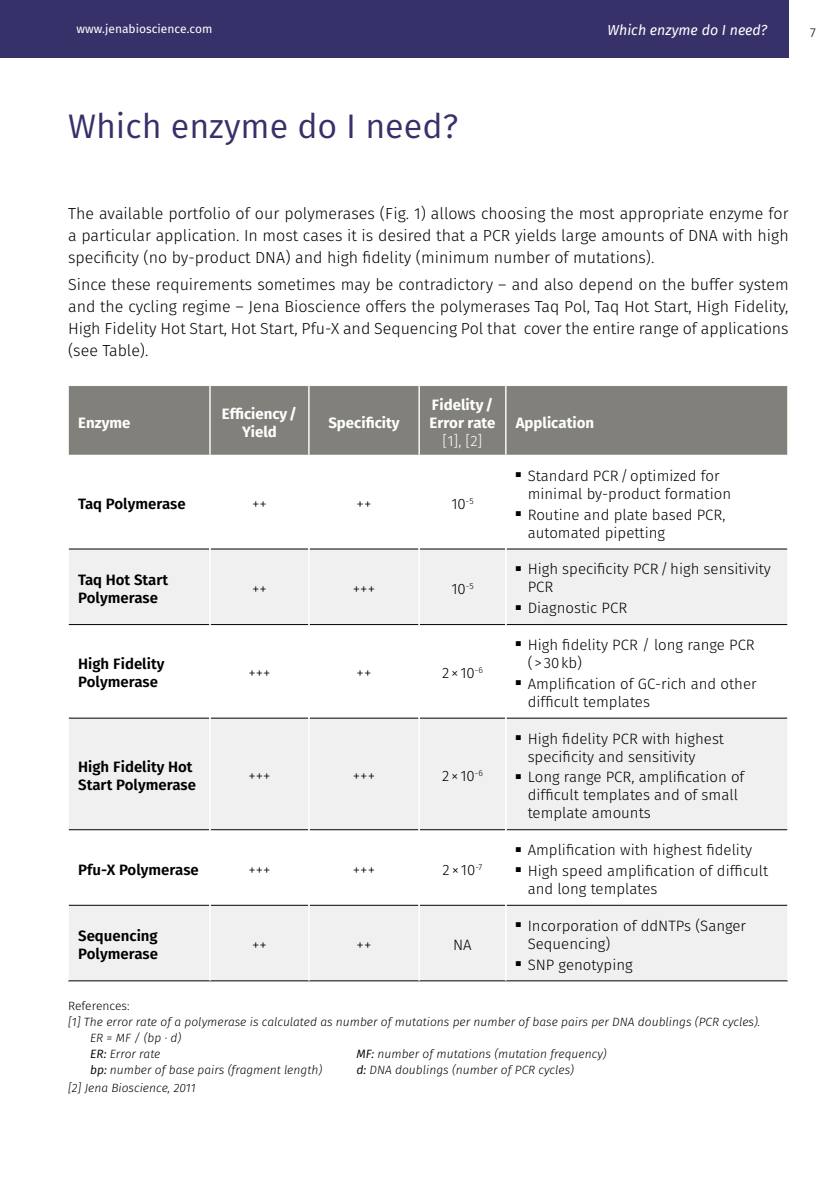
<style>
.page{position:relative;width:840px;height:1191px;background:#fff}
.page>*{position:absolute;margin:0;border:0;box-sizing:border-box;transform-origin:0 0}
.t1{font:34px "Fira Sans";color:#363168}
.t2{font:300 16px/22px "Fira Sans";color:#000;text-align:justify}
.t3{font:300 15px/18px "Fira Sans";color:#000}
.t4{font:600 15px/18px "Fira Sans";color:#000}
.t5{font:700 15px/18px "Fira Sans";color:#fff;text-align:center}
.t6{font:300 15px "Fira Sans";color:#fff}
.t7{font:italic 14.2px "Fira Sans";color:#fff}
.t8{font:13px "Fira Sans";color:#454034}
.t9{font:italic 300 12px/16px "Fira Sans";color:#000}
.t10{font:12px "Fira Sans";color:#fff}
.t11{font:300 12px "Fira Sans";color:#000}
.s1{font-weight:400}
</style>
<div class="page">
<div style="left:0;top:0;width:788px;height:57px;background:#363168"></div>
<div style="left:69px;top:386px;width:718px;height:69px;background:#81807a"></div>
<div style="left:69px;top:549px;width:718px;height:431px;background:#f0f0f0"></div>
<svg style="left:69px;top:625px;width:718px;height:280px"></svg>
<hr style="left:209px;top:386px;width:1px;height:69px;background:#fff">
<hr style="left:308px;top:386px;width:1px;height:69px;background:#fff">
<hr style="left:418px;top:386px;width:1px;height:69px;background:#fff">
<hr style="left:505px;top:386px;width:1px;height:69px;background:#fff">
<hr style="left:68px;top:548px;width:141px;height:1px;background:#000">
<hr style="left:210px;top:548px;width:98px;height:1px;background:#000">
<hr style="left:309px;top:548px;width:109px;height:1px;background:#000">
<hr style="left:419px;top:548px;width:86px;height:1px;background:#000">
<hr style="left:506px;top:548px;width:281px;height:1px;background:#000">
<hr style="left:68px;top:624px;width:141px;height:1px;background:#000">
<hr style="left:210px;top:624px;width:98px;height:1px;background:#000">
<hr style="left:309px;top:624px;width:109px;height:1px;background:#000">
<hr style="left:419px;top:624px;width:86px;height:1px;background:#000">
<hr style="left:506px;top:624px;width:281px;height:1px;background:#000">
<hr style="left:68px;top:718px;width:141px;height:1px;background:#000">
<hr style="left:210px;top:718px;width:98px;height:1px;background:#000">
<hr style="left:309px;top:718px;width:109px;height:1px;background:#000">
<hr style="left:419px;top:718px;width:86px;height:1px;background:#000">
<hr style="left:506px;top:718px;width:281px;height:1px;background:#000">
<hr style="left:68px;top:829px;width:141px;height:1px;background:#000">
<hr style="left:210px;top:829px;width:98px;height:1px;background:#000">
<hr style="left:309px;top:829px;width:109px;height:1px;background:#000">
<hr style="left:419px;top:829px;width:86px;height:1px;background:#000">
<hr style="left:506px;top:829px;width:281px;height:1px;background:#000">
<hr style="left:68px;top:905px;width:141px;height:1px;background:#000">
<hr style="left:210px;top:905px;width:98px;height:1px;background:#000">
<hr style="left:309px;top:905px;width:109px;height:1px;background:#000">
<hr style="left:419px;top:905px;width:86px;height:1px;background:#000">
<hr style="left:506px;top:905px;width:281px;height:1px;background:#000">
<hr style="left:68px;top:980px;width:142px;height:1px;background:#000">
<hr style="left:210px;top:980px;width:99px;height:1px;background:#000">
<hr style="left:309px;top:980px;width:110px;height:1px;background:#000">
<hr style="left:419px;top:980px;width:86px;height:1px;background:#000">
<hr style="left:505px;top:980px;width:282px;height:1px;background:#000">
<hr style="left:209px;top:549px;width:1px;height:75px;background:#fff">
<hr style="left:308px;top:549px;width:1px;height:75px;background:#fff">
<hr style="left:418px;top:549px;width:1px;height:75px;background:#fff">
<hr style="left:505px;top:549px;width:1px;height:75px;background:#fff">
<hr style="left:209px;top:624px;width:1px;height:94px;background:#fff">
<hr style="left:308px;top:624px;width:1px;height:94px;background:#fff">
<hr style="left:418px;top:624px;width:1px;height:94px;background:#fff">
<hr style="left:505px;top:624px;width:1px;height:94px;background:#fff">
<hr style="left:209px;top:718px;width:1px;height:111px;background:#fff">
<hr style="left:308px;top:718px;width:1px;height:111px;background:#fff">
<hr style="left:418px;top:718px;width:1px;height:111px;background:#fff">
<hr style="left:505px;top:718px;width:1px;height:111px;background:#fff">
<hr style="left:209px;top:829px;width:1px;height:76px;background:#fff">
<hr style="left:308px;top:829px;width:1px;height:76px;background:#fff">
<hr style="left:418px;top:829px;width:1px;height:76px;background:#fff">
<hr style="left:505px;top:829px;width:1px;height:76px;background:#fff">
<hr style="left:209px;top:905px;width:1px;height:75px;background:#fff">
<hr style="left:308px;top:905px;width:1px;height:75px;background:#fff">
<hr style="left:418px;top:905px;width:1px;height:75px;background:#fff">
<hr style="left:505px;top:905px;width:1px;height:75px;background:#fff">
<hr style="left:68px;top:455px;width:1px;height:94px;background:#fff">
<hr style="left:68px;top:624px;width:1px;height:94px;background:#fff">
<hr style="left:68px;top:718px;width:1px;height:111px;background:#fff">
<hr style="left:68px;top:829px;width:1px;height:76px;background:#fff">
<hr style="left:68px;top:905px;width:1px;height:75px;background:#fff">
<p class="t10" style="left:77px;top:20px;width:137px">www.jenabioscience.com</p>
<p class="t7" style="left:607px;top:19px;width:161px">Which enzyme do I need?</p>
<p class="t8" style="left:809px;top:23px;width:7px">7</p>
<h1 class="t1" style="left:68px;top:102px;width:391px">Which enzyme do I need?</h1>
<p class="t2" style="left:68px;top:202px;width:721px">The available portfolio of our polymerases (Fig. 1) allows choosing the most appropriate enzyme for a particular application. In most cases it is desired that a PCR yields large amounts of DNA with high specificity (no by-product DNA) and high fidelity (minimum number of mutations).</p>
<p class="t2" style="left:68px;top:274px;width:721px">Since these requirements sometimes may be contradictory – and also depend on the buffer system and the cycling regime – Jena Bioscience offers the polymerases Taq Pol, Taq Hot Start, High Fidelity, High Fidelity Hot Start, Hot Start, Pfu-X and Sequencing Pol that cover the entire range of applications (see Table).</p>
<p class="t5" style="left:78px;top:412px;width:54px">Enzyme</p>
<p class="t5" style="left:222px;top:403px;width:77px">Efficiency/<br>Yield</p>
<p class="t5" style="left:328px;top:412px;width:73px">Specificity</p>
<p class="t5" style="left:429px;top:394px;width:67px;text-align:left">Fidelity/<br>Error rate</p>
<p class="t6" style="left:442px;top:429px;width:41px">[1], [2]</p>
<p class="t4" style="left:78px;top:494px;width:109px">Taq Polymerase</p>
<p class="t3" style="left:252px;top:495px;width:16px">++</p>
<p class="t3" style="left:356px;top:495px;width:16px">++</p>
<p class="t3" style="left:451px;top:495px;width:24px">10<sup>-5</sup></p>
<p class="t4" style="left:78px;top:569px;width:92px">Taq Hot Start<br>Polymerase</p>
<p class="t4" style="left:78px;top:654px;width:88px">High Fidelity<br>Polymerase</p>
<p class="t4" style="left:78px;top:757px;width:119px">High Fidelity Hot<br>Start Polymerase</p>
<p class="t3" style="left:252px;top:579px;width:16px">++</p>
<p class="t3" style="left:353px;top:579px;width:24px">+++</p>
<p class="t3" style="left:451px;top:579px;width:24px">10<sup>-5</sup></p>
<p class="t3" style="left:248px;top:664px;width:24px">+++</p>
<p class="t3" style="left:356px;top:664px;width:16px">++</p>
<p class="t3" style="left:442px;top:664px;width:42px">2 × 10<sup>-6</sup></p>
<p class="t3" style="left:248px;top:766px;width:24px">+++</p>
<p class="t3" style="left:353px;top:766px;width:24px">+++</p>
<p class="t3" style="left:442px;top:766px;width:42px">2 × 10<sup>-6</sup></p>
<p class="t4" style="left:78px;top:859px;width:122px">Pfu-X Polymerase</p>
<p class="t3" style="left:248px;top:860px;width:24px">+++</p>
<p class="t3" style="left:353px;top:860px;width:24px">+++</p>
<p class="t3" style="left:442px;top:860px;width:41px">2 × 10<sup>-7</sup></p>
<p class="t4" style="left:78px;top:926px;width:81px">Sequencing<br>Polymerase</p>
<p class="t3" style="left:252px;top:935px;width:16px">++</p>
<p class="t3" style="left:356px;top:935px;width:16px">++</p>
<p class="t3" style="left:453px;top:935px;width:20px">NA</p>
<p class="t5" style="left:515px;top:412px;width:80px">Application</p>
<p class="t3" style="left:527px;top:466px;width:205px;text-indent:-12px">■ Standard PCR/optimized for minimal by-product formation</p>
<p class="t3" style="left:527px;top:505px;width:199px;text-indent:-12px">■ Routine and plate based PCR, automated pipetting</p>
<p class="t3" style="left:527px;top:560px;width:244px;text-indent:-12px">■ High specificity PCR/high sensitivity<br>PCR</p>
<p class="t3" style="left:515px;top:599px;width:113px">■ Diagnostic PCR</p>
<p class="t3" style="left:527px;top:635px;width:228px;text-indent:-12px">■ High fidelity PCR / long range PCR (&gt;30kb)</p>
<p class="t3" style="left:527px;top:674px;width:230px;text-indent:-12px">■ Amplification of GC-rich and other difficult templates</p>
<p class="t3" style="left:527px;top:729px;width:198px;text-indent:-12px">■ High fidelity PCR with highest specificity and sensitivity</p>
<p class="t3" style="left:527px;top:768px;width:218px;text-indent:-12px">■ Long range PCR, amplification of difficult templates and of small template amounts</p>
<p class="t3" style="left:515px;top:840px;width:238px">■ Amplification with highest fidelity</p>
<p class="t3" style="left:527px;top:861px;width:242px;text-indent:-12px">■ High speed amplification of difficult and long templates</p>
<p class="t3" style="left:527px;top:916px;width:220px;text-indent:-12px">■ Incorporation of ddNTPs (Sanger<br>Sequencing)</p>
<p class="t3" style="left:515px;top:955px;width:118px">■ SNP genotyping</p>
<p class="t11" style="left:68px;top:997px;width:63px">References:</p>
<p class="t9" style="left:90px;top:1013px;width:671px;text-indent:-22px">[1] The error rate of a polymerase is calculated as number of mutations per number of base pairs per DNA doublings (PCR cycles).<br>ER = MF / (bp · d)<br><span class="s1">ER:</span> Error rate</p>
<p class="t9" style="left:356px;top:1045px;width:252px"><span class="s1">MF:</span> number of mutations (mutation frequency)</p>
<p class="t9" style="left:90px;top:1061px;width:233px"><span class="s1">bp:</span> number of base pairs (fragment length)</p>
<p class="t9" style="left:356px;top:1061px;width:219px"><span class="s1">d:</span> DNA doublings (number of PCR cycles)</p>
<p class="t9" style="left:68px;top:1079px;width:129px">[2] Jena Bioscience, 2011</p>
</div>
